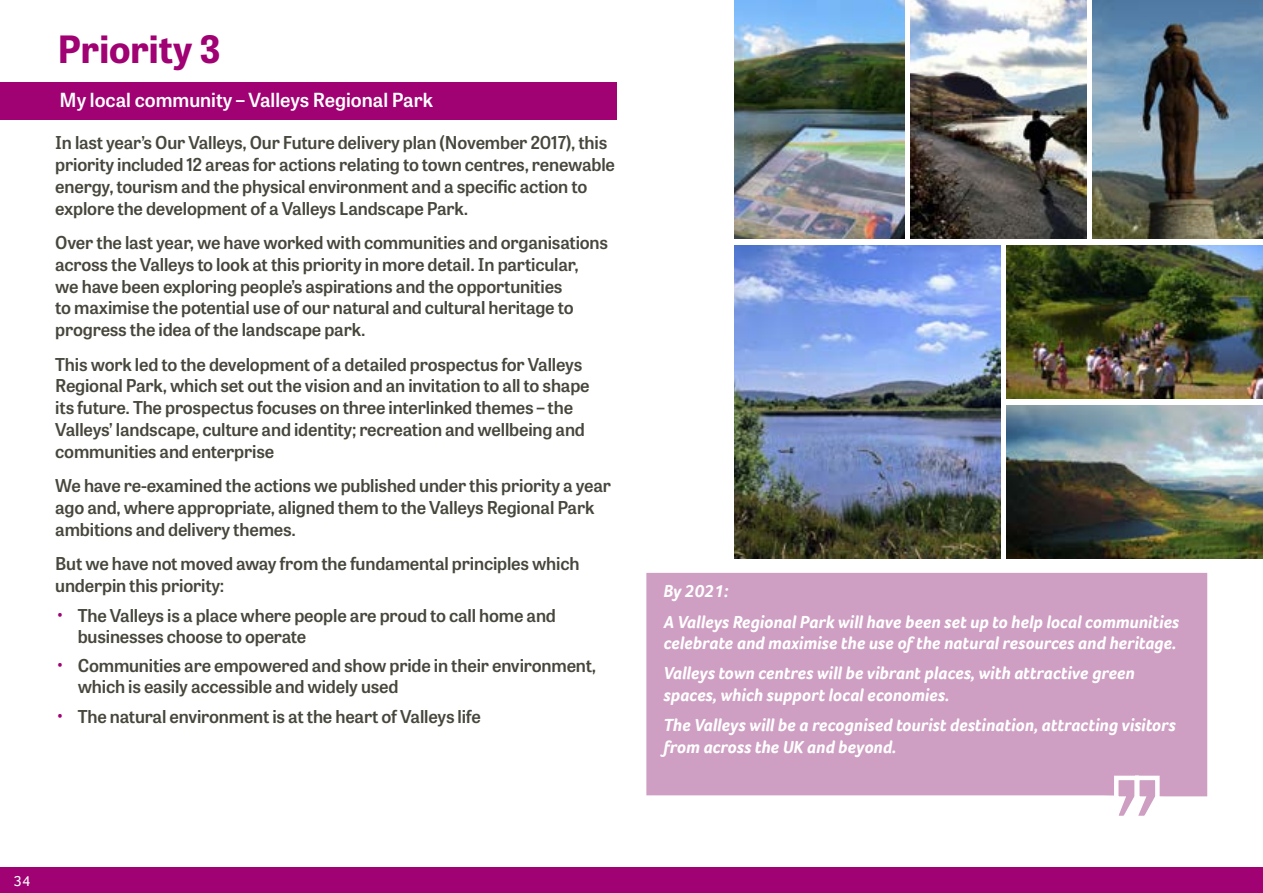
<style>
.page{position:relative;width:1263px;height:893px;background:#fff}
.page>*{position:absolute;margin:0;border:0;box-sizing:border-box;transform-origin:0 0}
.t1{font:700 37.5px "Tablet Gothic";color:#a00173}
.t2{font:600 19.35px "Tablet Gothic";color:#fff}
.quote_text{font:italic 700 18px/21.6px "Foco";color:#fff}
.Basic_body_text{font:600 17.7px/21.8px "Tablet Gothic";letter-spacing:-.01em;color:#48473d}
.page_Headers___page{font:15px "Foco";color:#fff}
.s1{font-weight:300;font-size:21px;color:#a00173}
</style>
<div class="page">
<div style="left:646px;top:573px;width:561px;height:223px;background:#ce9fc2"></div>
<svg style="left:1108px;top:773px;width:55px;height:43px"></svg>
<div style="left:0;top:82px;width:617px;height:38px;background:#a00173"></div>
<div style="left:0;top:868px;width:1263px;height:25px;background:#a00173"></div>
<img style="left:735px;top:0;width:169px;height:238px">
<img style="left:735px;top:245px;width:265px;height:314px">
<img style="left:1007px;top:245px;width:256px;height:154px">
<img style="left:1007px;top:405px;width:256px;height:154px">
<img style="left:911px;top:0;width:175px;height:238px">
<img style="left:1092px;top:0;width:171px;height:238px">
<p class="t1" style="left:57px;top:23px;width:165px">Priority 3</p>
<p class="t2" style="left:60px;top:87px;width:375px">My local community – Valleys Regional Park</p>
<p class="Basic_body_text" style="left:55px;top:131px;width:561px">In last year’s Our Valleys, Our Future delivery plan (November 2017), this priority included 12 areas for actions relating to town centres, renewable energy, tourism and the physical environment and a specific action to explore the development of a Valleys Landscape Park.</p>
<p class="Basic_body_text" style="left:55px;top:231px;width:554px">Over the last year, we have worked with communities and organisations across the Valleys to look at this priority in more detail. In particular,<br>we have been exploring people’s aspirations and the opportunities<br>to maximise the potential use of our natural and cultural heritage to progress the idea of the landscape park.</p>
<p class="Basic_body_text" style="left:55px;top:353px;width:536px">This work led to the development of a detailed prospectus for Valleys Regional Park, which set out the vision and an invitation to all to shape its future. The prospectus focuses on three interlinked themes – the Valleys’ landscape, culture and identity; recreation and wellbeing and communities and enterprise</p>
<p class="Basic_body_text" style="left:55px;top:474px;width:557px">We have re-examined the actions we published under this priority a year ago and, where appropriate, aligned them to the Valleys Regional Park ambitions and delivery themes.</p>
<p class="Basic_body_text" style="left:55px;top:552px;width:526px">But we have not moved away from the fundamental principles which underpin this priority:</p>
<p class="Basic_body_text" style="left:78px;top:604px;width:480px;line-height:21px;text-indent:-22px"><span class="s1">•</span> The Valleys is a place where people are proud to call home and businesses choose to operate</p>
<p class="Basic_body_text" style="left:78px;top:654px;width:520px;line-height:21px;text-indent:-22px"><span class="s1">•</span> Communities are empowered and show pride in their environment, which is easily accessible and widely used</p>
<p class="Basic_body_text" style="left:55px;top:704px;width:427px"><span class="s1">•</span> The natural environment is at the heart of Valleys life</p>
<p class="quote_text" style="left:663px;top:580px;width:66px">By 2021:</p>
<p class="quote_text" style="left:663px;top:610px;width:517px">A Valleys Regional Park will have been set up to help local communities celebrate and maximise the use of the natural resources and heritage.</p>
<p class="quote_text" style="left:663px;top:662px;width:473px">Valleys town centres will be vibrant places, with attractive green spaces, which support local economies.</p>
<p class="quote_text" style="left:663px;top:714px;width:514px">The Valleys will be a recognised tourist destination, attracting visitors from across the UK and beyond.</p>
<p class="page_Headers___page" style="left:14px;top:871px;width:18px">34</p>
</div>
